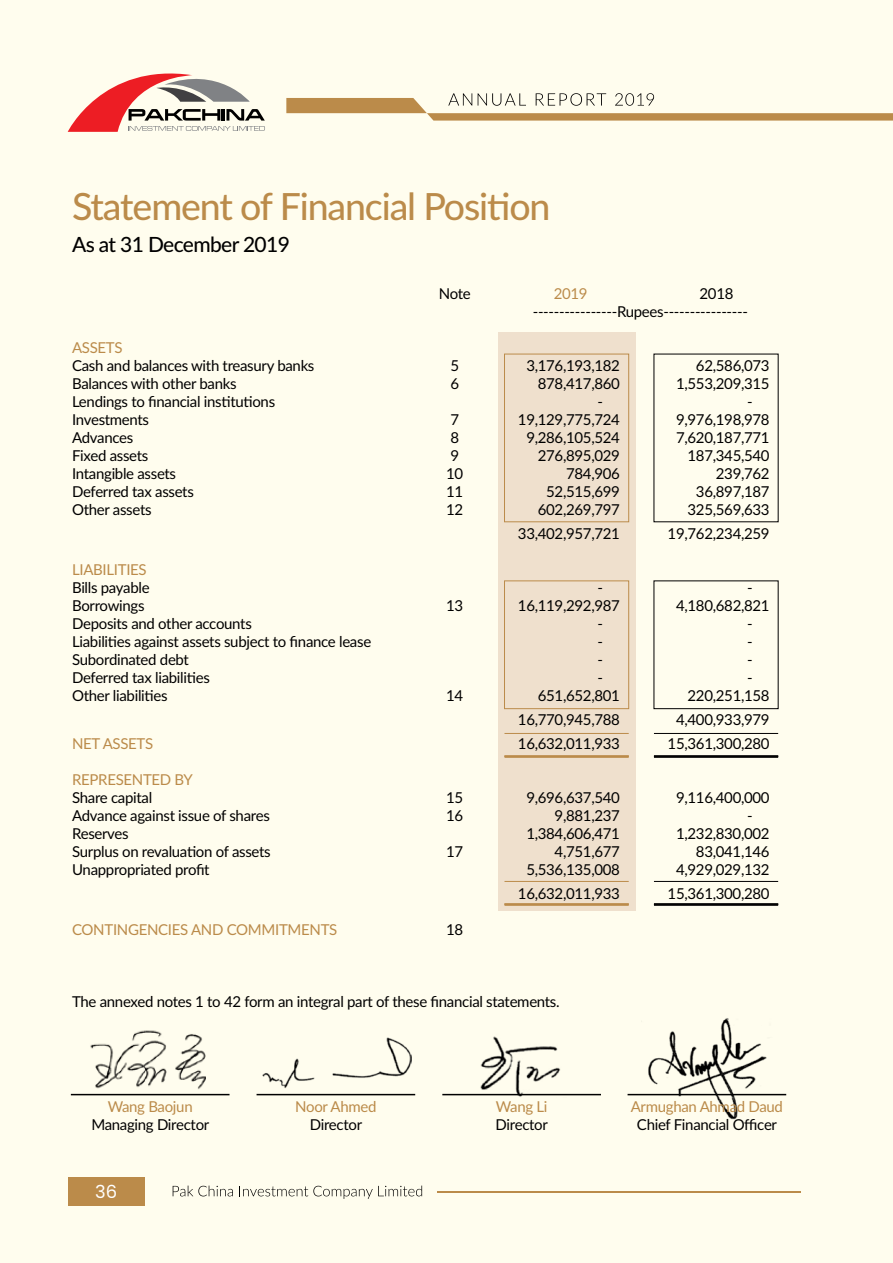
<style>
.page{position:relative;width:893px;height:1263px;background:#fffdee}
.page>*{position:absolute;margin:0;border:0;box-sizing:border-box;transform-origin:0 0}
.t1{font:500 37.5px "Lato";letter-spacing:-.03em;color:#bb8b4a}
.t2{font:500 21px "Lato";letter-spacing:-.03em;color:#000}
.t3{font:18px "Poppins";color:#fff}
.t4{font:15px/18px "Lato";letter-spacing:-.02em;color:#000}
.t5{font:15px "Lato";letter-spacing:-.02em;color:#bb8b4a}
</style>
<div class="page">
<div style="left:68px;top:1177px;width:76px;height:29px;background:#bb8b4a"></div>
<hr style="left:438px;top:1191px;width:363px;height:2px;background:#bb8b4a">
<svg style="left:68px;top:73px;width:197px;height:59px"></svg>
<svg style="left:286px;top:93px;width:607px;height:28px"></svg>
<svg style="left:173px;top:1185px;width:60px;height:11px"></svg>
<svg style="left:243px;top:1185px;width:179px;height:14px"></svg>
<div style="left:498px;top:332px;width:137px;height:578px;background:#efe0cd"></div>
<div style="left:504px;top:354px;width:125px;height:168px;border:1px solid #bb8b4a"></div>
<div style="left:504px;top:580px;width:125px;height:129px;border:1px solid #bb8b4a"></div>
<hr style="left:504px;top:881px;width:125px;height:1px;background:#bb8b4a">
<hr style="left:504px;top:904px;width:125px;height:1px;background:#bb8b4a">
<hr style="left:504px;top:905px;width:125px;height:1px;background:#bb8b4a">
<hr style="left:654px;top:881px;width:124px;height:1px;background:#000">
<hr style="left:654px;top:904px;width:124px;height:1px;background:#000">
<hr style="left:654px;top:905px;width:124px;height:1px;background:#000">
<hr style="left:504px;top:733px;width:125px;height:1px;background:#bb8b4a">
<hr style="left:504px;top:756px;width:125px;height:1px;background:#bb8b4a">
<hr style="left:504px;top:757px;width:125px;height:1px;background:#bb8b4a">
<hr style="left:654px;top:733px;width:124px;height:1px;background:#000">
<hr style="left:654px;top:756px;width:124px;height:1px;background:#000">
<hr style="left:654px;top:757px;width:124px;height:1px;background:#000">
<img style="left:84px;top:1030px;width:121px;height:66px">
<img style="left:478px;top:1036px;width:88px;height:61px">
<img style="left:641px;top:1018px;width:133px;height:102px">
<hr style="left:71px;top:1094px;width:159px;height:1px;background:#000">
<hr style="left:257px;top:1094px;width:158px;height:1px;background:#000">
<hr style="left:442px;top:1094px;width:159px;height:1px;background:#000">
<hr style="left:628px;top:1094px;width:158px;height:1px;background:#000">
<img style="left:262px;top:1037px;width:149px;height:51px">
<h1 class="t1" style="left:72px;top:179px;width:480px">Statement of Financial Position</h1>
<h2 class="t2" style="left:72px;top:229px;width:219px">As at 31 December 2019</h2>
<p class="t4" style="left:439px;top:284px;width:33px">Note</p>
<p class="t5" style="left:554px;top:283px;width:35px">2019</p>
<p class="t4" style="left:533px;top:284px;width:217px;text-indent:167px">2018 ----------------Rupees----------------</p>
<p class="t5" style="left:72px;top:337px;width:52px">ASSETS</p>
<p class="t4" style="left:72px;top:356px;width:244px">Cash and balances with treasury banks</p>
<p class="t4" style="left:450px;top:356px;width:10px">5</p>
<p class="t4" style="left:526px;top:356px;width:95px">3,176,193,182</p>
<p class="t4" style="left:696px;top:356px;width:75px">62,586,073</p>
<p class="t4" style="left:72px;top:374px;width:166px">Balances with other banks</p>
<p class="t4" style="left:450px;top:374px;width:10px">6</p>
<p class="t4" style="left:538px;top:374px;width:84px">878,417,860</p>
<p class="t4" style="left:676px;top:374px;width:95px">1,553,209,315</p>
<p class="t4" style="left:72px;top:392px;width:205px">Lendings to financial institutions</p>
<p class="t4" style="left:598px;top:392px;width:7px">-</p>
<p class="t4" style="left:747px;top:392px;width:7px">-</p>
<p class="t4" style="left:72px;top:410px;width:78px">Investments</p>
<p class="t4" style="left:450px;top:410px;width:10px">7</p>
<p class="t4" style="left:518px;top:410px;width:104px">19,129,775,724</p>
<p class="t4" style="left:676px;top:410px;width:95px">9,976,198,978</p>
<p class="t4" style="left:72px;top:428px;width:63px">Advances</p>
<p class="t4" style="left:450px;top:428px;width:10px">8</p>
<p class="t4" style="left:526px;top:428px;width:95px">9,286,105,524</p>
<p class="t4" style="left:676px;top:428px;width:95px">7,620,187,771</p>
<p class="t4" style="left:72px;top:446px;width:78px">Fixed assets</p>
<p class="t4" style="left:450px;top:446px;width:10px">9</p>
<p class="t4" style="left:538px;top:446px;width:84px">276,895,029</p>
<p class="t4" style="left:688px;top:446px;width:84px">187,345,540</p>
<p class="t4" style="left:72px;top:464px;width:106px">Intangible assets</p>
<p class="t4" style="left:446px;top:464px;width:19px">10</p>
<p class="t4" style="left:566px;top:464px;width:55px">784,906</p>
<p class="t4" style="left:716px;top:464px;width:55px">239,762</p>
<p class="t4" style="left:72px;top:482px;width:123px">Deferred tax assets</p>
<p class="t4" style="left:446px;top:482px;width:19px">11</p>
<p class="t4" style="left:546px;top:482px;width:75px">52,515,699</p>
<p class="t4" style="left:696px;top:482px;width:75px">36,897,187</p>
<p class="t4" style="left:72px;top:500px;width:81px">Other assets</p>
<p class="t4" style="left:446px;top:500px;width:19px">12</p>
<p class="t4" style="left:538px;top:500px;width:84px">602,269,797</p>
<p class="t4" style="left:688px;top:500px;width:84px">325,569,633</p>
<p class="t4" style="left:518px;top:524px;width:104px">33,402,957,721</p>
<p class="t4" style="left:668px;top:524px;width:104px">19,762,234,259</p>
<p class="t5" style="left:72px;top:559px;width:76px">LIABILITIES</p>
<p class="t4" style="left:72px;top:578px;width:79px">Bills payable</p>
<p class="t4" style="left:598px;top:578px;width:7px">-</p>
<p class="t4" style="left:747px;top:578px;width:7px">-</p>
<p class="t4" style="left:72px;top:596px;width:74px">Borrowings</p>
<p class="t4" style="left:446px;top:596px;width:19px">13</p>
<p class="t4" style="left:518px;top:596px;width:104px">16,119,292,987</p>
<p class="t4" style="left:676px;top:596px;width:95px">4,180,682,821</p>
<p class="t4" style="left:72px;top:614px;width:181px">Deposits and other accounts</p>
<p class="t4" style="left:598px;top:614px;width:7px">-</p>
<p class="t4" style="left:747px;top:614px;width:7px">-</p>
<p class="t4" style="left:72px;top:632px;width:301px">Liabilities against assets subject to finance lease</p>
<p class="t4" style="left:598px;top:632px;width:7px">-</p>
<p class="t4" style="left:747px;top:632px;width:7px">-</p>
<p class="t4" style="left:72px;top:650px;width:118px">Subordinated debt</p>
<p class="t4" style="left:598px;top:650px;width:7px">-</p>
<p class="t4" style="left:747px;top:650px;width:7px">-</p>
<p class="t4" style="left:72px;top:668px;width:139px">Deferred tax liabilities</p>
<p class="t4" style="left:598px;top:668px;width:7px">-</p>
<p class="t4" style="left:747px;top:668px;width:7px">-</p>
<p class="t4" style="left:72px;top:686px;width:97px">Other liabilities</p>
<p class="t4" style="left:446px;top:686px;width:19px">14</p>
<p class="t4" style="left:538px;top:686px;width:84px">651,652,801</p>
<p class="t4" style="left:688px;top:686px;width:84px">220,251,158</p>
<p class="t4" style="left:518px;top:710px;width:104px">16,770,945,788</p>
<p class="t4" style="left:676px;top:710px;width:95px">4,400,933,979</p>
<p class="t5" style="left:72px;top:733px;width:83px">NET ASSETS</p>
<p class="t4" style="left:518px;top:734px;width:104px">16,632,011,933</p>
<p class="t4" style="left:668px;top:734px;width:104px">15,361,300,280</p>
<p class="t5" style="left:72px;top:769px;width:122px">REPRESENTED BY</p>
<p class="t4" style="left:72px;top:788px;width:82px">Share capital</p>
<p class="t4" style="left:446px;top:788px;width:19px">15</p>
<p class="t4" style="left:526px;top:788px;width:95px">9,696,637,540</p>
<p class="t4" style="left:676px;top:788px;width:95px">9,116,400,000</p>
<p class="t4" style="left:72px;top:806px;width:199px">Advance against issue of shares</p>
<p class="t4" style="left:446px;top:806px;width:19px">16</p>
<p class="t4" style="left:555px;top:806px;width:67px">9,881,237</p>
<p class="t4" style="left:747px;top:806px;width:7px">-</p>
<p class="t4" style="left:72px;top:824px;width:58px">Reserves</p>
<p class="t4" style="left:526px;top:824px;width:95px">1,384,606,471</p>
<p class="t4" style="left:676px;top:824px;width:95px">1,232,830,002</p>
<p class="t4" style="left:72px;top:842px;width:200px">Surplus on revaluation of assets</p>
<p class="t4" style="left:446px;top:842px;width:19px">17</p>
<p class="t4" style="left:555px;top:842px;width:67px">4,751,677</p>
<p class="t4" style="left:696px;top:842px;width:75px">83,041,146</p>
<p class="t4" style="left:72px;top:860px;width:139px">Unappropriated profit</p>
<p class="t4" style="left:526px;top:860px;width:95px">5,536,135,008</p>
<p class="t4" style="left:676px;top:860px;width:95px">4,929,029,132</p>
<p class="t4" style="left:518px;top:884px;width:104px">16,632,011,933</p>
<p class="t4" style="left:668px;top:884px;width:104px">15,361,300,280</p>
<p class="t5" style="left:72px;top:919px;width:267px">CONTINGENCIES AND COMMITMENTS</p>
<p class="t4" style="left:446px;top:920px;width:19px">18</p>
<p class="t4" style="left:72px;top:992px;width:489px">The annexed notes 1 to 42 form an integral part of these financial statements.</p>
<p class="t5" style="left:108px;top:1096px;width:87px">Wang Baojun</p>
<p class="t4" style="left:91px;top:1115px;width:120px">Managing Director</p>
<p class="t3" style="left:95px;top:1181px;width:24px">36</p>
<p class="t5" style="left:295px;top:1096px;width:83px">Noor Ahmed</p>
<p class="t4" style="left:310px;top:1115px;width:54px">Director</p>
<p class="t5" style="left:496px;top:1096px;width:53px">Wang Li</p>
<p class="t4" style="left:496px;top:1115px;width:54px">Director</p>
<p class="t5" style="left:631px;top:1096px;width:154px">Armughan Ahmad Daud</p>
<p class="t4" style="left:637px;top:1115px;width:142px">Chief Financial Officer</p>
</div>
